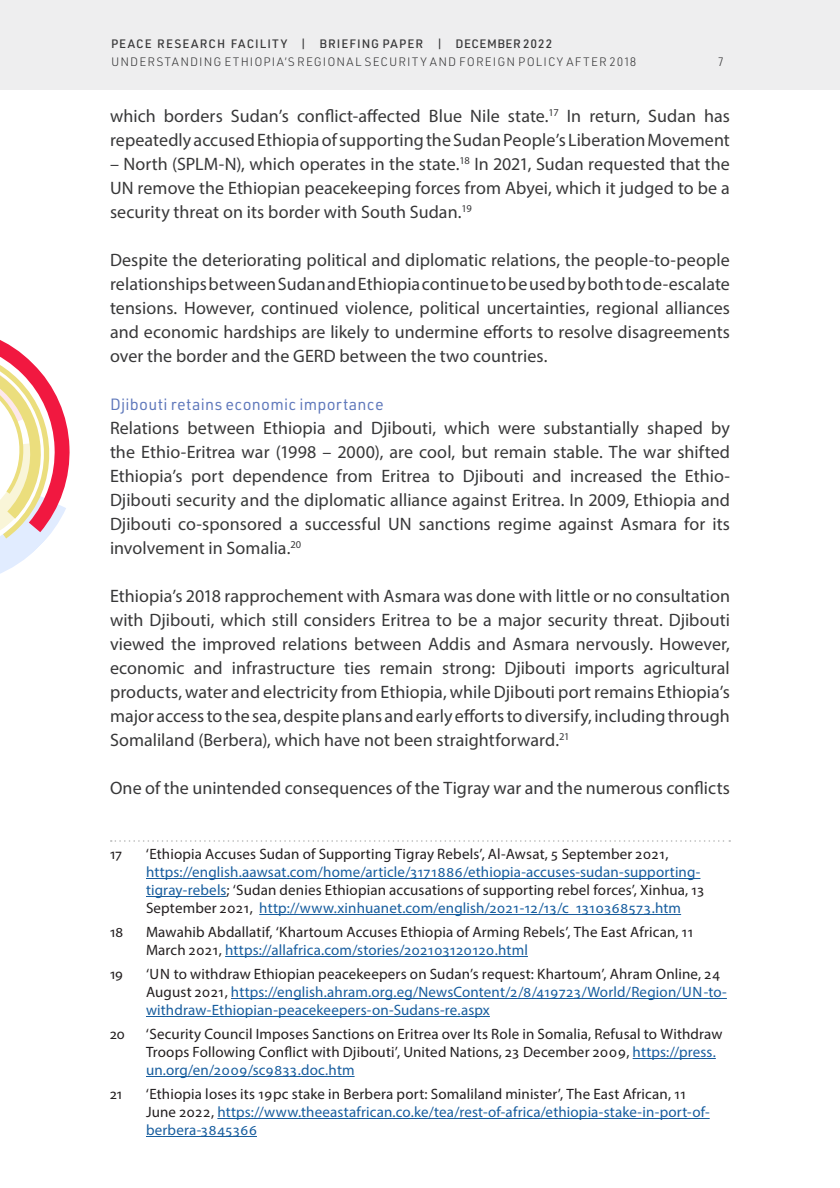
<style>
.page{position:relative;width:840px;height:1188px;background:#fff}
.page>*{position:absolute;margin:0;border:0;box-sizing:border-box;transform-origin:0 0}
.flyleaf_h1{font:18px/24px "Myriad Pro";letter-spacing:.005em;color:#383839;text-align:justify}
.flyleaf_h1-2{font:16px "URWDIN";letter-spacing:.02em;color:#5f78bb}
.body_footnote{font:15px/18px "Myriad Pro";letter-spacing:.01em;color:#175d9e}
.body_footnote-2{font:15px/18px "Myriad Pro";letter-spacing:.01em;color:#231f20}
.t1{font:300 12px "URWDIN";letter-spacing:.085em;color:#383839}
.t2{font:500 12px "URWDIN";letter-spacing:.09em;color:#383839}
.s1{color:#231f20}
.s2{color:#175d9e}
</style>
<div class="page">
<div style="left:0;top:0;width:840px;height:90px;background:#eeeeef"></div>
<svg style="left:111px;top:840px;width:619px;height:2px"></svg>
<hr style="left:146px;top:878px;width:554px;height:1px;background:#175d9e">
<hr style="left:146px;top:896px;width:81px;height:1px;background:#175d9e">
<hr style="left:259px;top:914px;width:422px;height:1px;background:#175d9e">
<hr style="left:225px;top:956px;width:303px;height:1px;background:#175d9e">
<hr style="left:231px;top:998px;width:496px;height:1px;background:#175d9e">
<hr style="left:146px;top:1016px;width:344px;height:1px;background:#175d9e">
<hr style="left:633px;top:1058px;width:83px;height:1px;background:#175d9e">
<hr style="left:146px;top:1076px;width:209px;height:1px;background:#175d9e">
<hr style="left:217px;top:1118px;width:493px;height:1px;background:#175d9e">
<hr style="left:146px;top:1136px;width:111px;height:1px;background:#175d9e">
<svg style="left:0;top:340px;width:70px;height:234px"></svg>
<p class="t2" style="left:111px;top:36px;width:442px">PEACE RESEARCH FACILITY | BRIEFING PAPER | DECEMBER 2022</p>
<p class="t1" style="left:111px;top:54px;width:527px">UNDERSTANDING ETHIOPIA’S REGIONAL SECURITY AND FOREIGN POLICY AFTER 2018</p>
<p class="t1" style="left:719px;top:54px;width:6px">7</p>
<p class="flyleaf_h1" style="left:110px;top:104px;width:622px">which borders Sudan’s conflict-affected Blue Nile state.<sup>17</sup> In return, Sudan has repeatedly accused Ethiopia of supporting the Sudan People’s Liberation Movement</p>
<p class="flyleaf_h1" style="left:110px;top:152px;width:621px">– North (SPLM-N), which operates in the state.<sup>18</sup> In 2021, Sudan requested that the UN remove the Ethiopian peacekeeping forces from Abyei, which it judged to be a security threat on its border with South Sudan.<sup>19</sup></p>
<p class="flyleaf_h1" style="left:110px;top:248px;width:622px">Despite the deteriorating political and diplomatic relations, the people-to-people relationships between Sudan and Ethiopia continue to be used by both to de-escalate tensions. However, continued violence, political uncertainties, regional alliances and economic hardships are likely to undermine efforts to resolve disagreements over the border and the GERD between the two countries.</p>
<p class="flyleaf_h1-2" style="left:110px;top:394px;width:275px">Djibouti retains economic importance</p>
<p class="flyleaf_h1" style="left:110px;top:416px;width:622px">Relations between Ethiopia and Djibouti, which were substantially shaped by the Ethio-Eritrea war (1998 – 2000), are cool, but remain stable. The war shifted Ethiopia’s port dependence from Eritrea to Djibouti and increased the Ethio-Djibouti security and the diplomatic alliance against Eritrea. In 2009, Ethiopia and Djibouti co-sponsored a successful UN sanctions regime against Asmara for its involvement in Somalia.<sup>20</sup></p>
<p class="flyleaf_h1" style="left:110px;top:584px;width:622px">Ethiopia’s 2018 rapprochement with Asmara was done with little or no consultation with Djibouti, which still considers Eritrea to be a major security threat. Djibouti viewed the improved relations between Addis and Asmara nervously. However, economic and infrastructure ties remain strong: Djibouti imports agricultural products, water and electricity from Ethiopia, while Djibouti port remains Ethiopia’s major access to the sea, despite plans and early efforts to diversify, including through Somaliland (Berbera), which have not been straightforward.<sup>21</sup></p>
<p class="flyleaf_h1" style="left:110px;top:776px;width:622px">One of the unintended consequences of the Tigray war and the numerous conflicts</p>
<p class="body_footnote-2" style="left:110px;top:845px;width:13px">17</p>
<p class="body_footnote" style="left:146px;top:845px;width:560px"><span class="s1">‘Ethiopia Accuses Sudan of Supporting Tigray Rebels’, Al-Awsat, 5 September 2021, </span>https://english.aawsat.com/home/article/3171886/ethiopia-accuses-sudan-supporting&shy;tigray-rebels<span class="s1">; ‘Sudan denies Ethiopian accusations of supporting rebel forces’, Xinhua, 13<br>September 2021,</span> http://www.xinhuanet.com/english/2021-12/13/c_1310368573.htm</p>
<p class="body_footnote-2" style="left:110px;top:923px;width:15px">18</p>
<p class="body_footnote-2" style="left:146px;top:923px;width:549px">Mawahib Abdallatif, ‘Khartoum Accuses Ethiopia of Arming Rebels’, The East African, 11<br>March 2021, <span class="s2">https://allafrica.com/stories/202103120120.html</span></p>
<p class="body_footnote-2" style="left:110px;top:965px;width:15px">19</p>
<p class="body_footnote" style="left:146px;top:965px;width:582px"><span class="s1">‘UN to withdraw Ethiopian peacekeepers on Sudan’s request: Khartoum’, Ahram Online, 24<br>August 2021,</span> https://english.ahram.org.eg/NewsContent/2/8/419723/World/Region/UN-to&shy;withdraw-Ethiopian-peacekeepers-on-Sudans-re.aspx</p>
<p class="body_footnote-2" style="left:110px;top:1025px;width:16px">20</p>
<p class="body_footnote-2" style="left:146px;top:1025px;width:578px">‘Security Council Imposes Sanctions on Eritrea over Its Role in Somalia, Refusal to Withdraw<br>Troops Following Conflict with Djibouti’, United Nations, 23 December 2009, <span class="s2">https://press. un.org/en/2009/sc9833.doc.htm</span></p>
<p class="body_footnote-2" style="left:110px;top:1085px;width:14px">21</p>
<p class="body_footnote" style="left:146px;top:1085px;width:565px"><span class="s1">‘Ethiopia loses its 19pc stake in Berbera port: Somaliland minister’, The East African, 11<br>June 2022,</span> https://www.theeastafrican.co.ke/tea/rest-of-africa/ethiopia-stake-in-port-of&shy;berbera-3845366</p>
</div>
